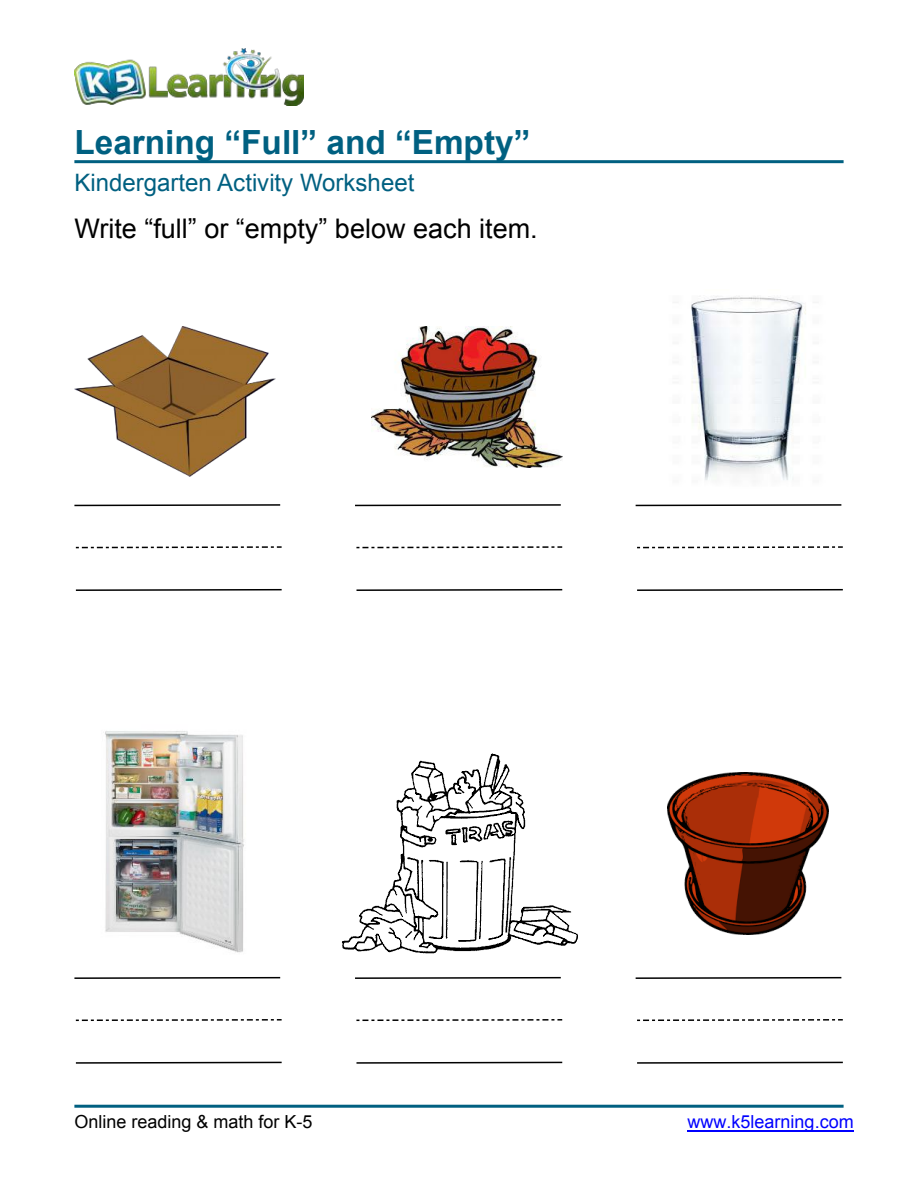
<style>
.page{position:relative;width:918px;height:1188px;background:#fff}
.page>*{position:absolute;margin:0;border:0;box-sizing:border-box;transform-origin:0 0}
.t1{font:700 33.3px "Arial";color:#006081}
.t2{font:27px "Arial";color:#000}
.t3{font:24px "Arial";color:#006081}
.t4{font:18px "Arial";color:#000}
.t5{font:18px "Arial";color:#00f}
</style>
<div class="page">
<img style="left:74px;top:49px;width:230px;height:57px">
<hr style="left:74px;top:160px;width:770px;height:3px;background:#006081">
<hr style="left:74px;top:1105px;width:770px;height:3px;background:#006081">
<hr style="left:687px;top:1130px;width:167px;height:2px;background:#00f">
<img style="left:74px;top:327px;width:202px;height:150px">
<svg style="left:74px;top:504px;width:207px;height:3px"></svg>
<svg style="left:75px;top:588px;width:207px;height:3px"></svg>
<svg style="left:75px;top:546px;width:207px;height:3px"></svg>
<svg style="left:635px;top:504px;width:207px;height:3px"></svg>
<svg style="left:637px;top:588px;width:206px;height:3px"></svg>
<svg style="left:637px;top:546px;width:206px;height:3px"></svg>
<svg style="left:355px;top:504px;width:206px;height:3px"></svg>
<svg style="left:356px;top:588px;width:207px;height:3px"></svg>
<svg style="left:356px;top:546px;width:207px;height:3px"></svg>
<svg style="left:74px;top:976px;width:207px;height:3px"></svg>
<svg style="left:75px;top:1061px;width:207px;height:3px"></svg>
<svg style="left:75px;top:1019px;width:207px;height:3px"></svg>
<svg style="left:635px;top:976px;width:207px;height:3px"></svg>
<svg style="left:637px;top:1061px;width:206px;height:3px"></svg>
<svg style="left:637px;top:1019px;width:206px;height:3px"></svg>
<svg style="left:355px;top:976px;width:206px;height:3px"></svg>
<svg style="left:356px;top:1061px;width:207px;height:3px"></svg>
<svg style="left:356px;top:1019px;width:207px;height:3px"></svg>
<img style="left:371px;top:327px;width:191px;height:141px">
<img style="left:667px;top:773px;width:161px;height:161px">
<img style="left:103px;top:731px;width:141px;height:222px">
<img style="left:342px;top:753px;width:236px;height:201px">
<img style="left:691px;top:296px;width:115px;height:184px">
<p class="t1" style="left:74px;top:129px;width:457px">Learning “Full” and “Empty”</p>
<p class="t3" style="left:74px;top:174px;width:342px">Kindergarten Activity Worksheet</p>
<p class="t2" style="left:74px;top:218px;width:465px">Write “full” or “empty” below each item.</p>
<p class="t4" style="left:74px;top:1115px;width:240px">Online reading &amp; math for K-5</p>
<p class="t5" style="left:687px;top:1115px;width:168px">www.k5learning.com</p>
</div>
